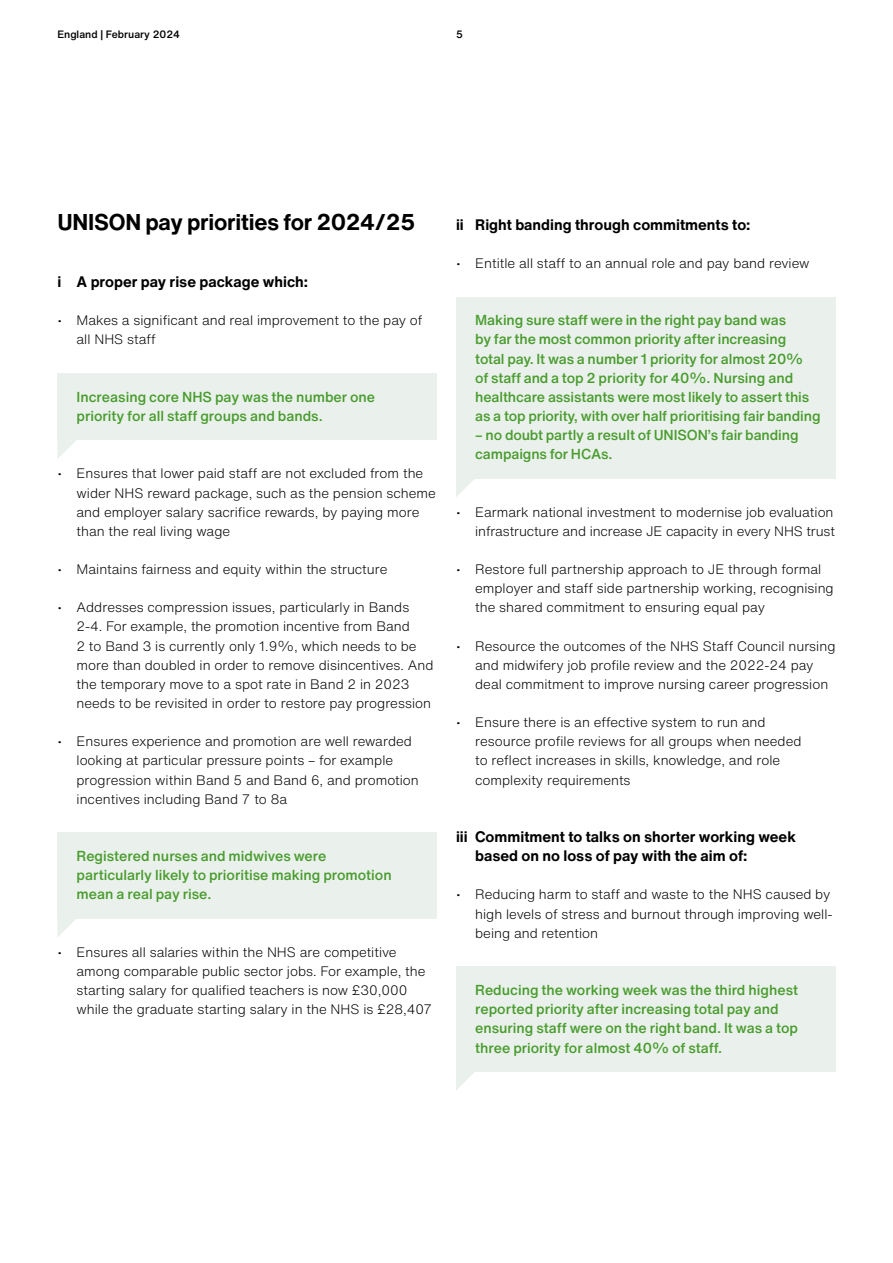
<style>
.page{position:relative;width:893px;height:1263px;background:#fff}
.page>*{position:absolute;margin:0;border:0;box-sizing:border-box;transform-origin:0 0}
.t1{font:700 22.5px "Helvetica Now Text";letter-spacing:-.01em;color:#000}
.t2{font:700 15px/19.2px "Helvetica Now Text";color:#000}
.t3{font:500 14.25px/19.2px "Helvetica Now Text";color:#4a9c2f}
.t4{font:300 13.5px/19.2px "Helvetica Now Text";color:#000}
.t5{font:500 10.5px "Helvetica Now Text";color:#000}
</style>
<div class="page">
<div style="left:57px;top:832px;width:380px;height:86px;background:#eaf1ec"></div>
<div style="left:456px;top:966px;width:380px;height:105px;background:#eaf1ec"></div>
<svg style="left:57px;top:918px;width:20px;height:19px"></svg>
<svg style="left:456px;top:1071px;width:19px;height:19px"></svg>
<div style="left:57px;top:373px;width:380px;height:67px;background:#eaf1ec"></div>
<div style="left:456px;top:297px;width:380px;height:181px;background:#eaf1ec"></div>
<svg style="left:57px;top:440px;width:19px;height:19px"></svg>
<svg style="left:456px;top:478px;width:19px;height:19px"></svg>
<p class="t5" style="left:57px;top:27px;width:124px">England | February 2024</p>
<p class="t5" style="left:456px;top:27px;width:8px">5</p>
<h1 class="t1" style="left:57px;top:205px;width:359px">UNISON pay priorities for 2024/25</h1>
<p class="t2" style="left:57px;top:272px;width:252px">i A proper pay rise package which:</p>
<p class="t4" style="left:77px;top:310px;width:347px;text-indent:-19px">• Makes a significant and real improvement to the pay of all NHS staff</p>
<p class="t3" style="left:77px;top:387px;width:300px">Increasing core NHS pay was the number one priority for all staff groups and bands.</p>
<p class="t4" style="left:77px;top:463px;width:361px;text-indent:-19px">• Ensures that lower paid staff are not excluded from the wider NHS reward package, such as the pension scheme and employer salary sacrifice rewards, by paying more than the real living wage</p>
<p class="t4" style="left:57px;top:559px;width:332px">• Maintains fairness and equity within the structure</p>
<p class="t4" style="left:77px;top:597px;width:358px;text-indent:-19px">• Addresses compression issues, particularly in Bands 2-4. For example, the promotion incentive from Band<br>2 to Band 3 is currently only 1.9%, which needs to be more than doubled in order to remove disincentives. And the temporary move to a spot rate in Band 2 in 2023 needs to be revisited in order to restore pay progression</p>
<p class="t4" style="left:77px;top:731px;width:344px;text-indent:-19px">• Ensures experience and promotion are well rewarded looking at particular pressure points – for example progression within Band 5 and Band 6, and promotion incentives including Band 7 to 8a</p>
<p class="t3" style="left:77px;top:846px;width:317px">Registered nurses and midwives were particularly likely to prioritise making promotion mean a real pay rise.</p>
<p class="t4" style="left:77px;top:942px;width:357px;text-indent:-19px">• Ensures all salaries within the NHS are competitive among comparable public sector jobs. For example, the starting salary for qualified teachers is now £30,000 while the graduate starting salary in the NHS is £28,407</p>
<p class="t2" style="left:456px;top:214px;width:296px">ii Right banding through commitments to:</p>
<p class="t4" style="left:456px;top:253px;width:355px">• Entitle all staff to an annual role and pay band review</p>
<p class="t3" style="left:475px;top:310px;width:347px">Making sure staff were in the right pay band was<br>by far the most common priority after increasing<br>total pay. It was a number 1 priority for almost 20%<br>of staff and a top 2 priority for 40%. Nursing and healthcare assistants were most likely to assert this as a top priority, with over half prioritising fair banding</p>
<p class="t3" style="left:475px;top:425px;width:325px">– no doubt partly a result of UNISON’s fair banding campaigns for HCAs.</p>
<p class="t4" style="left:456px;top:502px;width:381px;text-align:right">• Earmark national investment to modernise job evaluation infrastructure and increase JE capacity in every NHS trust</p>
<p class="t4" style="left:475px;top:559px;width:360px;text-indent:-19px">• Restore full partnership approach to JE through formal employer and staff side partnership working, recognising the shared commitment to ensuring equal pay</p>
<p class="t4" style="left:475px;top:636px;width:362px;text-indent:-19px">• Resource the outcomes of the NHS Staff Council nursing and midwifery job profile review and the 2022-24 pay deal commitment to improve nursing career progression</p>
<p class="t4" style="left:475px;top:712px;width:328px;text-indent:-19px">• Ensure there is an effective system to run and resource profile reviews for all groups when needed to reflect increases in skills, knowledge, and role complexity requirements</p>
<p class="t2" style="left:475px;top:827px;width:322px;text-indent:-19px">iii Commitment to talks on shorter working week based on no loss of pay with the aim of:</p>
<p class="t4" style="left:475px;top:884px;width:359px;text-indent:-19px">• Reducing harm to staff and waste to the NHS caused by high levels of stress and burnout through improving well&shy;being and retention</p>
<p class="t3" style="left:475px;top:980px;width:324px">Reducing the working week was the third highest reported priority after increasing total pay and ensuring staff were on the right band. It was a top three priority for almost 40% of staff.</p>
</div>
